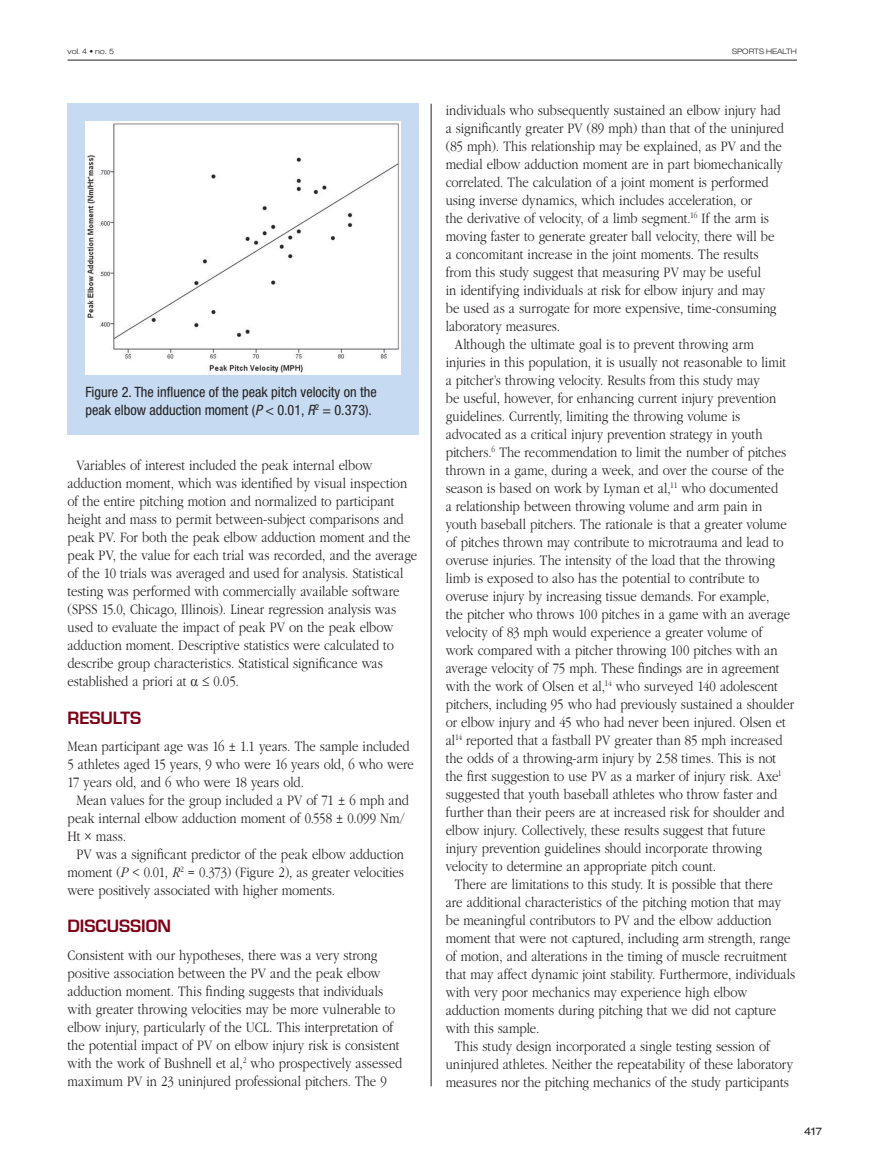
<style>
.page{position:relative;width:878px;height:1175px;background:#fff}
.page>*{position:absolute;margin:0;border:0;box-sizing:border-box;transform-origin:0 0}
.t1{font:600 16.5px "Eurostile";letter-spacing:-.005em;color:#7d0216}
.t2{font:300 15px/18px "Garamond";color:#231f20;scale:.85 1}
.t3{font:condensed 14.25px/18px "Helvetica Neue";color:#231f20}
.t4{font:expanded 10.5px "Helvetica Neue";color:#231f20}
.t5{font:300 expanded 7.5px "Helvetica Neue";color:#231f20}
.s1{font-style:italic}
</style>
<div class="page">
<hr style="left:68px;top:60px;width:728px;height:1px;background:#231f20">
<hr style="left:430px;top:104px;width:1px;height:982px;background:#231f20">
<div style="left:68px;top:103px;width:350px;height:332px;background:#c6dbf1"></div>
<div style="left:86px;top:121px;width:314px;height:254px;background:#fff"></div>
<p class="t5" style="left:68px;top:47px;width:48px">vol. 4 • no. 5</p>
<p class="t5" style="left:732px;top:47px;width:66px">SPORTS HEALTH</p>
<p class="t3" style="left:86px;top:383px;width:293px">Figure 2. The influence of the peak pitch velocity on the peak elbow adduction moment (<span class="s1">P</span> &lt; 0.01, <span class="s1">R</span><sup>2</sup> = 0.373).</p>
<p class="t2" style="left:67px;top:457px;width:413px;text-indent:9px">Variables of interest included the peak internal elbow adduction moment, which was identified by visual inspection of the entire pitching motion and normalized to participant height and mass to permit between-subject comparisons and peak PV. For both the peak elbow adduction moment and the peak PV, the value for each trial was recorded, and the average of the 10 trials was averaged and used for analysis. Statistical testing was performed with commercially available software (SPSS 15.0, Chicago, Illinois). Linear regression analysis was used to evaluate the impact of peak PV on the peak elbow adduction moment. Descriptive statistics were calculated to describe group characteristics. Statistical significance was established a priori at ≤ 0.05.</p>
<p class="t1" style="left:68px;top:707px;width:56px">RESULTS</p>
<p class="t2" style="left:68px;top:737px;width:409px">Mean participant age was 16 ± 1.1 years. The sample included<br>5 athletes aged 15 years, 9 who were 16 years old, 6 who were<br>17 years old, and 6 who were 18 years old.</p>
<p class="t2" style="left:68px;top:791px;width:403px;text-indent:9px">Mean values for the group included a PV of 71 ± 6 mph and peak internal elbow adduction moment of 0.558 ± 0.099 Nm/<br>Ht × mass.</p>
<p class="t2" style="left:68px;top:845px;width:397px;text-align:justify;text-indent:9px">PV was a significant predictor of the peak elbow adduction moment (<span class="s1">P</span> &lt; 0.01, <span class="s1">R</span><sup>2</sup> = 0.373) (Figure 2), as greater velocities were positively associated with higher moments.</p>
<p class="t1" style="left:68px;top:916px;width:63px">DISCUSSION</p>
<p class="t2" style="left:67px;top:946px;width:395px">Consistent with our hypotheses, there was a very strong positive association between the PV and the peak elbow adduction moment. This finding suggests that individuals with greater throwing velocities may be more vulnerable to elbow injury, particularly of the UCL. This interpretation of the potential impact of PV on elbow injury risk is consistent with the work of Bushnell et al,<sup>2</sup> who prospectively assessed maximum PV in 23 uninjured professional pitchers. The 9</p>
<p class="t2" style="left:445px;top:101px;width:395px">individuals who subsequently sustained an elbow injury had</p>
<p class="t2" style="left:445px;top:119px;width:399px">a significantly greater PV (89 mph) than that of the uninjured</p>
<p class="t2" style="left:445px;top:137px;width:397px">(85 mph). This relationship may be explained, as PV and the</p>
<p class="t2" style="left:445px;top:155px;width:398px">medial elbow adduction moment are in part biomechanically</p>
<p class="t2" style="left:445px;top:173px;width:381px">correlated. The calculation of a joint moment is performed</p>
<p class="t2" style="left:445px;top:191px;width:362px">using inverse dynamics, which includes acceleration, or</p>
<p class="t2" style="left:445px;top:209px;width:382px">the derivative of velocity, of a limb segment.<sup>16</sup> If the arm is</p>
<p class="t2" style="left:445px;top:227px;width:388px">moving faster to generate greater ball velocity, there will be</p>
<p class="t2" style="left:445px;top:245px;width:369px">a concomitant increase in the joint moments. The results</p>
<p class="t2" style="left:445px;top:263px;width:372px">from this study suggest that measuring PV may be useful</p>
<p class="t2" style="left:445px;top:281px;width:377px">in identifying individuals at risk for elbow injury and may</p>
<p class="t2" style="left:445px;top:299px;width:391px">be used as a surrogate for more expensive, time-consuming</p>
<p class="t2" style="left:445px;top:317px;width:136px">laboratory measures.</p>
<p class="t2" style="left:454px;top:335px;width:353px">Although the ultimate goal is to prevent throwing arm</p>
<p class="t2" style="left:445px;top:353px;width:402px">injuries in this population, it is usually not reasonable to limit</p>
<p class="t2" style="left:445px;top:371px;width:371px">a pitcher’s throwing velocity. Results from this study may</p>
<p class="t2" style="left:445px;top:389px;width:390px">be useful, however, for enhancing current injury prevention</p>
<p class="t2" style="left:445px;top:407px;width:348px">guidelines. Currently, limiting the throwing volume is</p>
<p class="t2" style="left:445px;top:425px;width:374px">advocated as a critical injury prevention strategy in youth</p>
<p class="t2" style="left:445px;top:443px;width:402px">pitchers.<sup>6</sup> The recommendation to limit the number of pitches</p>
<p class="t2" style="left:445px;top:461px;width:399px">thrown in a game, during a week, and over the course of the</p>
<p class="t2" style="left:445px;top:479px;width:392px">season is based on work by Lyman et al,<sup>11</sup> who documented</p>
<p class="t2" style="left:446px;top:497px;width:374px">a relationship between throwing volume and arm pain in</p>
<p class="t2" style="left:446px;top:515px;width:402px">youth baseball pitchers. The rationale is that a greater volume</p>
<p class="t2" style="left:446px;top:533px;width:399px">of pitches thrown may contribute to microtrauma and lead to</p>
<p class="t2" style="left:446px;top:551px;width:389px">overuse injuries. The intensity of the load that the throwing</p>
<p class="t2" style="left:446px;top:569px;width:370px">limb is exposed to also has the potential to contribute to</p>
<p class="t2" style="left:446px;top:587px;width:382px">overuse injury by increasing tissue demands. For example,</p>
<p class="t2" style="left:446px;top:605px;width:406px">the pitcher who throws 100 pitches in a game with an average</p>
<p class="t2" style="left:446px;top:623px;width:374px">velocity of 83 mph would experience a greater volume of</p>
<p class="t2" style="left:446px;top:641px;width:392px">work compared with a pitcher throwing 100 pitches with an</p>
<p class="t2" style="left:446px;top:659px;width:394px">average velocity of 75 mph. These findings are in agreement</p>
<p class="t2" style="left:446px;top:677px;width:392px">with the work of Olsen et al,<sup>14</sup> who surveyed 140 adolescent</p>
<p class="t2" style="left:446px;top:695px;width:411px">pitchers, including 95 who had previously sustained a shoulder</p>
<p class="t2" style="left:446px;top:713px;width:401px">or elbow injury and 45 who had never been injured. Olsen et</p>
<p class="t2" style="left:446px;top:731px;width:398px">al<sup>14</sup> reported that a fastball PV greater than 85 mph increased</p>
<p class="t2" style="left:446px;top:749px;width:390px">the odds of a throwing-arm injury by 2.58 times. This is not</p>
<p class="t2" style="left:446px;top:767px;width:396px">the first suggestion to use PV as a marker of injury risk. Axe<sup>1</sup></p>
<p class="t2" style="left:446px;top:785px;width:391px">suggested that youth baseball athletes who throw faster and</p>
<p class="t2" style="left:446px;top:803px;width:400px">further than their peers are at increased risk for shoulder and</p>
<p class="t2" style="left:446px;top:821px;width:378px">elbow injury. Collectively, these results suggest that future</p>
<p class="t2" style="left:446px;top:839px;width:373px">injury prevention guidelines should incorporate throwing</p>
<p class="t2" style="left:446px;top:857px;width:319px">velocity to determine an appropriate pitch count.</p>
<p class="t2" style="left:455px;top:875px;width:376px">There are limitations to this study. It is possible that there</p>
<p class="t2" style="left:446px;top:893px;width:396px">are additional characteristics of the pitching motion that may</p>
<p class="t2" style="left:446px;top:911px;width:385px">be meaningful contributors to PV and the elbow adduction</p>
<p class="t2" style="left:446px;top:929px;width:407px">moment that were not captured, including arm strength, range</p>
<p class="t2" style="left:446px;top:947px;width:403px">of motion, and alterations in the timing of muscle recruitment</p>
<p class="t2" style="left:446px;top:965px;width:413px">that may affect dynamic joint stability. Furthermore, individuals</p>
<p class="t2" style="left:446px;top:983px;width:356px">with very poor mechanics may experience high elbow</p>
<p class="t2" style="left:446px;top:1001px;width:390px">adduction moments during pitching that we did not capture</p>
<p class="t2" style="left:446px;top:1019px;width:112px">with this sample.</p>
<p class="t2" style="left:455px;top:1037px;width:372px">This study design incorporated a single testing session of</p>
<p class="t2" style="left:446px;top:1055px;width:410px">uninjured athletes. Neither the repeatability of these laboratory</p>
<p class="t2" style="left:446px;top:1073px;width:405px">measures nor the pitching mechanics of the study participants</p>
<p class="t4" style="left:804px;top:1124px;width:19px">417</p>
</div>
